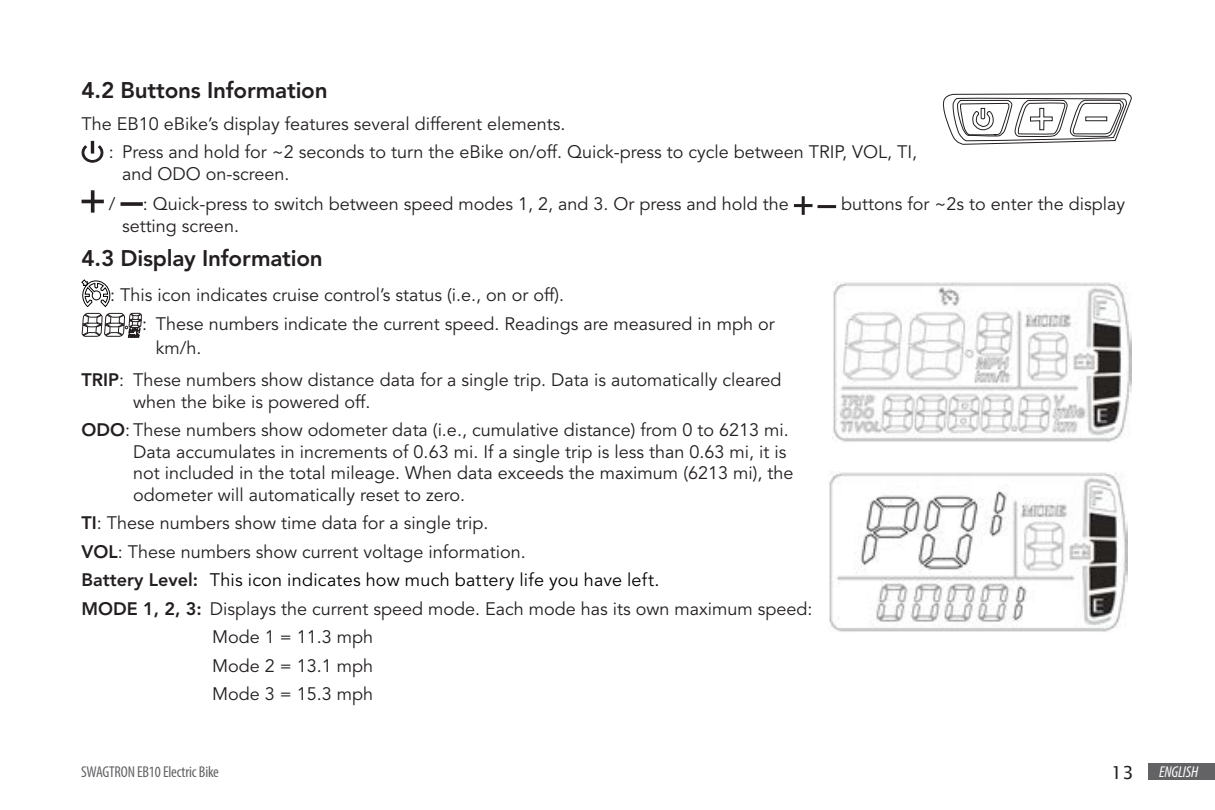
<style>
.page{position:relative;width:1215px;height:810px;background:#fff}
.page>*{position:absolute;margin:0;border:0;box-sizing:border-box;transform-origin:0 0}
.second_title{font:800 22.5px "Avenir LT Std";letter-spacing:-.01em;color:#231f20}
.Content{font:18px/21.6px "Avenir LT Std";color:#231f20}
.Content-2{font:18px "Avenir LT Std";letter-spacing:.015em;color:#000}
.t1{font:18px "Lucida Sans Unicode";color:#231f20}
.t2{font:condensed 15.75px "Myriad Pro";letter-spacing:-.01em;color:#636366}
.t3{font:italic condensed 15.75px "Myriad Pro";letter-spacing:-.01em;color:#fff}
.s1{font-weight:800}
.s2{font-weight:800;color:#231f20}
</style>
<div class="page">
<div style="left:1148px;top:763px;width:67px;height:17px;background:#636366"></div>
<svg style="left:81px;top:141px;width:23px;height:22px"></svg>
<hr style="left:82px;top:200px;width:22px;height:3px;background:#231f20">
<svg style="left:91px;top:190px;width:4px;height:23px"></svg>
<svg style="left:121px;top:202px;width:22px;height:4px"></svg>
<hr style="left:794px;top:204px;width:19px;height:3px;background:#231f20">
<hr style="left:802px;top:196px;width:3px;height:19px;background:#231f20">
<hr style="left:818px;top:205px;width:18px;height:3px;background:#231f20">
<svg style="left:81px;top:279px;width:30px;height:28px"></svg>
<svg style="left:82px;top:313px;width:60px;height:25px"></svg>
<img style="left:832px;top:282px;width:299px;height:160px">
<img style="left:829px;top:472px;width:299px;height:160px">
<svg style="left:942px;top:93px;width:190px;height:52px"></svg>
<p class="second_title" style="left:82px;top:77px;width:248px">4.2 Buttons Information</p>
<p class="Content" style="left:82px;top:113px;width:486px">The EB10 eBike’s display features several different elements.</p>
<p class="Content" style="left:122px;top:142px;width:797px;text-indent:-13px">: Press and hold for ~2 seconds to turn the eBike on/off. Quick-press to cycle between TRIP, VOL, TI, and ODO on-screen.</p>
<p class="Content" style="left:109px;top:194px;width:8px">/</p>
<p class="Content" style="left:143px;top:194px;width:648px">: Quick-press to switch between speed modes 1, 2, and 3. Or press and hold the</p>
<p class="Content" style="left:841px;top:194px;width:285px">buttons for ~2s to enter the display</p>
<p class="Content" style="left:122px;top:215px;width:118px">setting screen.</p>
<p class="second_title" style="left:82px;top:245px;width:243px">4.3 Display Information</p>
<p class="Content" style="left:110px;top:285px;width:456px">: This icon indicates cruise control’s status (i.e., on or off).</p>
<p class="Content" style="left:156px;top:311px;width:621px;line-height:24.8px;text-indent:-14px">: These numbers indicate the current speed. Readings are measured in mph or km/h.</p>
<p class="Content" style="left:133px;top:369px;width:650px;text-indent:-52px"><span class="s1">TRIP</span>: These numbers show distance data for a single trip. Data is automatically cleared when the bike is powered off.</p>
<p class="Content" style="left:133px;top:420px;width:662px;text-indent:-52px"><span class="s1">ODO</span>: These numbers show odometer data (i.e., cumulative distance) from 0 to 6213 mi.<br>Data accumulates in increments of 0.63 mi. If a single trip is less than 0.63 mi, it is not included in the total mileage. When data exceeds the maximum (6213 mi), the odometer will automatically reset to zero.</p>
<p class="Content" style="left:82px;top:513px;width:408px"><span class="s1">TI</span>: These numbers show time data for a single trip.</p>
<p class="Content" style="left:82px;top:541px;width:446px"><span class="s1">VOL</span>: These numbers show current voltage information.</p>
<p class="Content-2" style="left:82px;top:570px;width:579px"><span class="s2">Battery Level:</span> This icon indicates how much battery life you have left.</p>
<p class="Content" style="left:82px;top:598px;width:733px"><span class="s1">MODE 1, 2, 3:</span> Displays the current speed mode. Each mode has its own maximum speed:</p>
<p class="Content" style="left:212px;top:627px;width:163px">Mode 1 = 11.3 mph</p>
<p class="Content" style="left:212px;top:655px;width:163px">Mode 2 = 13.1 mph</p>
<p class="Content" style="left:212px;top:684px;width:163px">Mode 3 = 15.3 mph</p>
<p class="t2" style="left:81px;top:762px;width:139px">SWAGTRON EB10 Electric Bike</p>
<p class="t1" style="left:1111px;top:759px;width:24px">13</p>
<p class="t3" style="left:1159px;top:762px;width:41px">ENGLISH</p>
</div>
